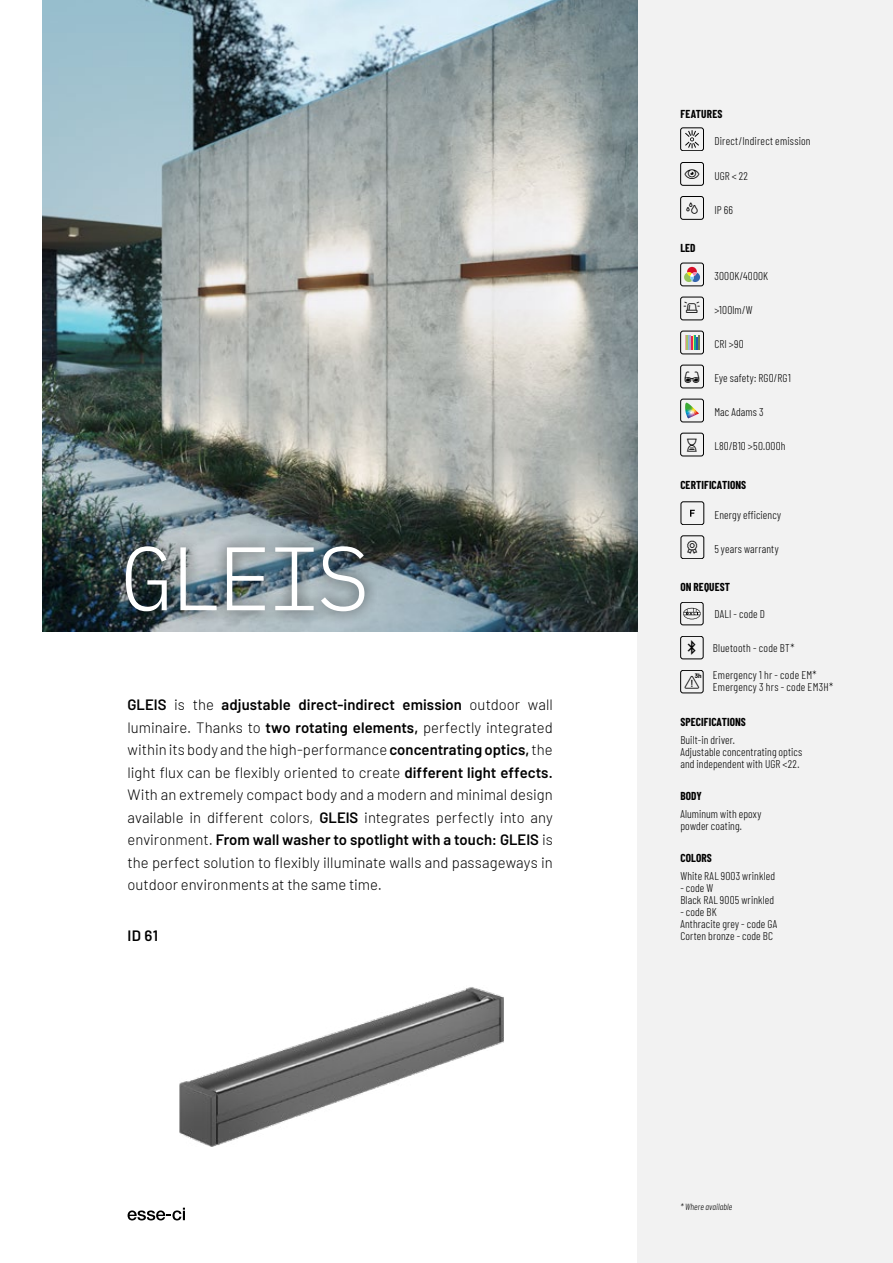
<style>
.page{position:relative;width:893px;height:1263px;background:#fff}
.page>*{position:absolute;margin:0;border:0;box-sizing:border-box;transform-origin:0 0}
.t1{font:300 90px "IBM Plex Mono";letter-spacing:-.055em;color:#fff}
.t2{font:300 15px/22.5px "Barlow";letter-spacing:.005em;color:#000;text-align:justify}
.t3{font:600 15px "Barlow";color:#000}
.t4{font:300 11.25px/12px "Barlow Condensed";letter-spacing:.015em;color:#000}
.t5{font:700 11.25px "Barlow Condensed";letter-spacing:.01em;color:#000}
.t6{font:italic 300 9px "Barlow Condensed";letter-spacing:.015em;color:#000}
.t7{font:700 6.3px "Barlow";color:#000}
.s1{font-weight:600}
</style>
<div class="page">
<div style="left:638px;top:0;width:255px;height:1263px;background:#f2f2f2"></div>
<img style="left:43px;top:0;width:595px;height:631px">
<img style="left:179px;top:987px;width:324px;height:159px">
<div style="left:112px;top:532px;width:266px;height:93px;background:#000;opacity:.65"></div>
<div style="left:680px;top:297px;width:24px;height:23px;border:1px solid #000;border-radius:2px"></div>
<div style="left:680px;top:433px;width:24px;height:23px;border:1px solid #000;border-radius:2px"></div>
<div style="left:680px;top:399px;width:24px;height:23px;border:1px solid #000;border-radius:2px"></div>
<svg style="left:685px;top:403px;width:14px;height:15px"></svg>
<div style="left:680px;top:331px;width:24px;height:23px;border:1px solid #000;border-radius:2px"></div>
<svg style="left:685px;top:335px;width:14px;height:15px"></svg>
<div style="left:680px;top:263px;width:24px;height:23px;border:1px solid #000;border-radius:2px"></div>
<svg style="left:684px;top:267px;width:16px;height:15px"></svg>
<div style="left:680px;top:365px;width:24px;height:23px;border:1px solid #000;border-radius:2px"></div>
<div style="left:681px;top:501px;width:23px;height:24px;border:1px solid #000;border-radius:2px"></div>
<svg style="left:690px;top:510px;width:5px;height:7px"></svg>
<div style="left:681px;top:535px;width:23px;height:24px;border:1px solid #000;border-radius:2px"></div>
<div style="left:680px;top:602px;width:23px;height:23px;border:1px solid #000;border-radius:2px"></div>
<svg style="left:683px;top:608px;width:18px;height:11px"></svg>
<div style="left:680px;top:636px;width:23px;height:23px;border:1px solid #000;border-radius:2px"></div>
<div style="left:680px;top:670px;width:23px;height:23px;border:1px solid #000;border-radius:2px"></div>
<div style="left:680px;top:128px;width:24px;height:23px;border:1px solid #000;border-radius:2px"></div>
<svg style="left:685px;top:130px;width:14px;height:19px"></svg>
<div style="left:680px;top:196px;width:24px;height:24px;border:1px solid #000;border-radius:2px"></div>
<div style="left:680px;top:162px;width:24px;height:24px;border:1px solid #000;border-radius:2px"></div>
<svg style="left:128px;top:1208px;width:57px;height:12px"></svg>
<h1 class="t1" style="left:120px;top:510px;width:252px">GLEIS</h1>
<p class="t2" style="left:128px;top:692px;width:427px"><span class="s1">GLEIS</span> is the <span class="s1">adjustable direct-indirect emission</span> outdoor wall luminaire. Thanks to <span class="s1">two rotating elements,</span> perfectly integrated within its body and the high-performance <span class="s1">concentrating optics,</span> the light flux can be flexibly oriented to create <span class="s1">different light effects.<br></span>With an extremely compact body and a modern and minimal design available in different colors, <span class="s1">GLEIS</span> integrates perfectly into any environment. <span class="s1">From wall washer to spotlight with a touch: GLEIS</span> is the perfect solution to flexibly illuminate walls and passageways in outdoor environments at the same time.</p>
<p class="t3" style="left:128px;top:925px;width:32px">ID 61</p>
<p class="t5" style="left:680px;top:106px;width:44px">FEATURES</p>
<p class="t4" style="left:714px;top:134px;width:98px">Direct/Indirect emission</p>
<p class="t4" style="left:714px;top:169px;width:35px">UGR &lt; 22</p>
<p class="t5" style="left:680px;top:240px;width:17px">LED</p>
<p class="t4" style="left:714px;top:203px;width:20px">IP 66</p>
<p class="t4" style="left:714px;top:269px;width:55px">3000K/4000K</p>
<p class="t4" style="left:714px;top:303px;width:40px">&gt;100lm/W</p>
<p class="t4" style="left:714px;top:337px;width:31px">CRI &gt;90</p>
<p class="t4" style="left:714px;top:371px;width:78px">Eye safety: RG0/RG1</p>
<p class="t4" style="left:714px;top:405px;width:51px">Mac Adams 3</p>
<p class="t4" style="left:714px;top:439px;width:73px">L80/B10 &gt;50.000h</p>
<p class="t5" style="left:680px;top:477px;width:67px">CERTIFICATIONS</p>
<p class="t4" style="left:714px;top:508px;width:68px">Energy efficiency</p>
<p class="t4" style="left:714px;top:542px;width:66px">5 years warranty</p>
<p class="t5" style="left:680px;top:579px;width:51px">ON REQUEST</p>
<p class="t4" style="left:714px;top:607px;width:52px">DALI - code D</p>
<p class="t4" style="left:713px;top:641px;width:83px">Bluetooth - code BT*</p>
<p class="t4" style="left:713px;top:668px;width:122px">Emergency 1 hr - code EM*<br>Emergency 3 hrs - code EM3H*</p>
<p class="t7" style="left:695px;top:671px;width:8px">3h</p>
<p class="t5" style="left:680px;top:714px;width:67px">SPECIFICATIONS</p>
<p class="t4" style="left:680px;top:733px;width:123px">Built-in driver.<br>Adjustable concentrating optics and independent with UGR &lt;22.</p>
<p class="t5" style="left:680px;top:788px;width:23px">BODY</p>
<p class="t4" style="left:680px;top:807px;width:83px">Aluminum with epoxy powder coating.</p>
<p class="t5" style="left:680px;top:850px;width:33px">COLORS</p>
<p class="t4" style="left:680px;top:869px;width:96px">White RAL 9003 wrinkled</p>
<p class="t4" style="left:680px;top:881px;width:95px">- code W<br>Black RAL 9005 wrinkled</p>
<p class="t4" style="left:680px;top:905px;width:98px">- code BK<br>Anthracite grey - code GA<br>Corten bronze - code BC</p>
<p class="t6" style="left:680px;top:1200px;width:54px">* Where available</p>
</div>
